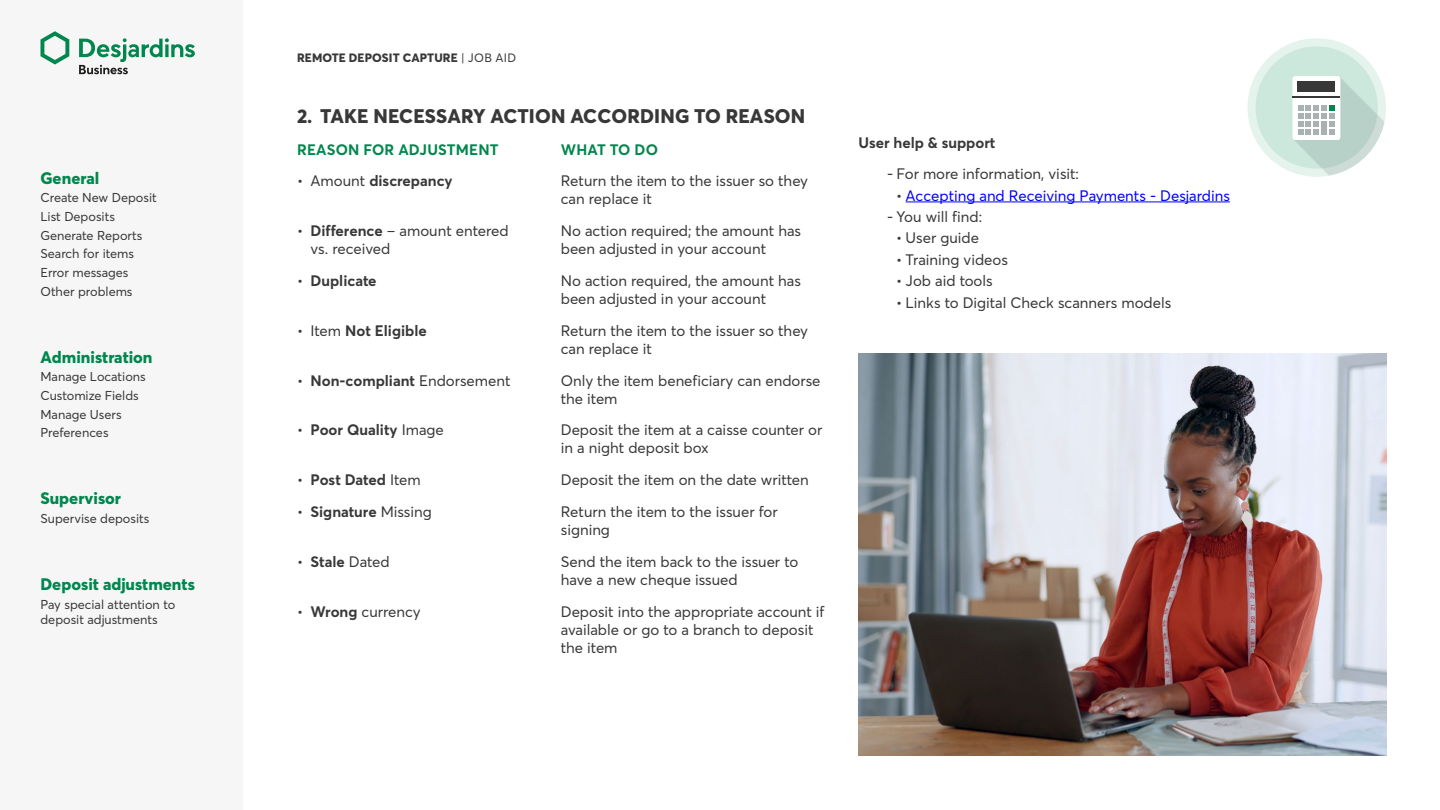
<style>
.page{position:relative;width:1440px;height:810px;background:#fff}
.page>*{position:absolute;margin:0;border:0;box-sizing:border-box;transform-origin:0 0}
.t1{font:800 19.5px "Desjardins Sans";letter-spacing:.01em;color:#383838}
.t2{font:800 16.5px "Desjardins Sans";color:#00874e}
.TD{font:15px/18px "Desjardins Sans";color:#383838}
.t3{font:700 15px "Desjardins Sans";color:#383838}
.t4{font:15px "Desjardins Sans";color:#00f}
.TH{font:700 15px "Desjardins Sans";letter-spacing:.01em;color:#00874e}
.t5{font:12.75px/15.3px "Desjardins Sans";color:#383838}
.t6{font:800 12px "Desjardins Sans";letter-spacing:.01em;color:#383838}
.s1{font-weight:400}
.s2{font-weight:700}
.s3{color:#383838}
</style>
<div class="page">
<hr style="left:906px;top:202px;width:324px;height:1px;background:#00f">
<svg style="left:1247px;top:38px;width:139px;height:139px"></svg>
<img style="left:858px;top:354px;width:528px;height:402px">
<div style="left:0;top:0;width:243px;height:810px;background:#f6f6f6"></div>
<svg style="left:40px;top:31px;width:29px;height:34px"></svg>
<svg style="left:79px;top:38px;width:116px;height:36px"></svg>
<p class="t2" style="left:40px;top:167px;width:60px">General</p>
<p class="t5" style="left:40px;top:190px;width:118px">Create New Deposit</p>
<p class="t5" style="left:40px;top:209px;width:76px">List Deposits</p>
<p class="t5" style="left:40px;top:227px;width:103px">Generate Reports</p>
<p class="t5" style="left:40px;top:246px;width:95px">Search for items</p>
<p class="t5" style="left:40px;top:265px;width:90px">Error messages</p>
<p class="t5" style="left:40px;top:284px;width:94px">Other problems</p>
<p class="t2" style="left:40px;top:346px;width:114px">Administration</p>
<p class="t5" style="left:40px;top:369px;width:107px">Manage Locations</p>
<p class="t5" style="left:40px;top:388px;width:100px">Customize Fields</p>
<p class="t5" style="left:40px;top:407px;width:83px">Manage Users</p>
<p class="t5" style="left:40px;top:425px;width:70px">Preferences</p>
<p class="t2" style="left:40px;top:488px;width:82px">Supervisor</p>
<p class="t5" style="left:40px;top:511px;width:110px">Supervise deposits</p>
<p class="t2" style="left:40px;top:574px;width:156px">Deposit adjustments</p>
<p class="t5" style="left:40px;top:597px;width:136px">Pay special attention to deposit adjustments</p>
<p class="t6" style="left:297px;top:50px;width:221px">REMOTE DEPOSIT CAPTURE <span class="s1">| JOB AID</span></p>
<p class="t1" style="left:297px;top:104px;width:510px">2. TAKE NECESSARY ACTION ACCORDING TO REASON</p>
<p class="TH" style="left:297px;top:140px;width:203px">REASON FOR ADJUSTMENT</p>
<p class="TH" style="left:561px;top:140px;width:99px">WHAT TO DO</p>
<p class="t3" style="left:297px;top:172px;width:157px"><span class="s1">• Amount</span> discrepancy</p>
<p class="TD" style="left:561px;top:172px;width:249px">Return the item to the issuer so they can replace it</p>
<p class="TD" style="left:310px;top:222px;width:200px;text-indent:-14px">• <span class="s2">Difference</span> – amount entered vs. received</p>
<p class="TD" style="left:561px;top:222px;width:242px">No action required; the amount has been adjusted in your account</p>
<p class="t3" style="left:297px;top:271px;width:81px"><span class="s1">•</span> Duplicate</p>
<p class="TD" style="left:561px;top:272px;width:242px">No action required, the amount has been adjusted in your account</p>
<p class="t3" style="left:297px;top:321px;width:131px"><span class="s1">• Item</span> Not Eligible</p>
<p class="TD" style="left:561px;top:322px;width:249px">Return the item to the issuer so they can replace it</p>
<p class="t3" style="left:297px;top:371px;width:215px"><span class="s1">•</span> Non-compliant <span class="s1">Endorsement</span></p>
<p class="TD" style="left:561px;top:371px;width:261px">Only the item beneficiary can endorse the item</p>
<p class="t3" style="left:297px;top:421px;width:148px"><span class="s1">•</span> Poor Quality <span class="s1">Image</span></p>
<p class="TD" style="left:561px;top:421px;width:263px">Deposit the item at a caisse counter or in a night deposit box</p>
<p class="t3" style="left:297px;top:471px;width:125px"><span class="s1">•</span> Post Dated <span class="s1">Item</span></p>
<p class="TD" style="left:561px;top:471px;width:250px">Deposit the item on the date written</p>
<p class="t3" style="left:297px;top:502px;width:136px"><span class="s1">•</span> Signature <span class="s1">Missing</span></p>
<p class="TD" style="left:561px;top:503px;width:218px">Return the item to the issuer for signing</p>
<p class="TD" style="left:297px;top:553px;width:94px">• <span class="s2">Stale</span> Dated</p>
<p class="TD" style="left:561px;top:553px;width:239px">Send the item back to the issuer to have a new cheque issued</p>
<p class="TD" style="left:297px;top:603px;width:125px">• <span class="s2">Wrong</span> currency</p>
<p class="TD" style="left:561px;top:603px;width:265px">Deposit into the appropriate account if available or go to a branch to deposit the item</p>
<p class="t3" style="left:858px;top:133px;width:139px">User help &amp; support</p>
<p class="TD" style="left:887px;top:165px;width:193px">- For more information, visit:</p>
<p class="t4" style="left:896px;top:186px;width:335px"><span class="s3">•</span> Accepting and Receiving Payments - Desjardins</p>
<p class="TD" style="left:887px;top:208px;width:96px">- You will find:</p>
<p class="TD" style="left:896px;top:229px;width:84px">• User guide</p>
<p class="TD" style="left:896px;top:251px;width:113px">• Training videos</p>
<p class="TD" style="left:896px;top:272px;width:98px">• Job aid tools</p>
<p class="TD" style="left:896px;top:293px;width:277px">• Links to Digital Check scanners models</p>
</div>
